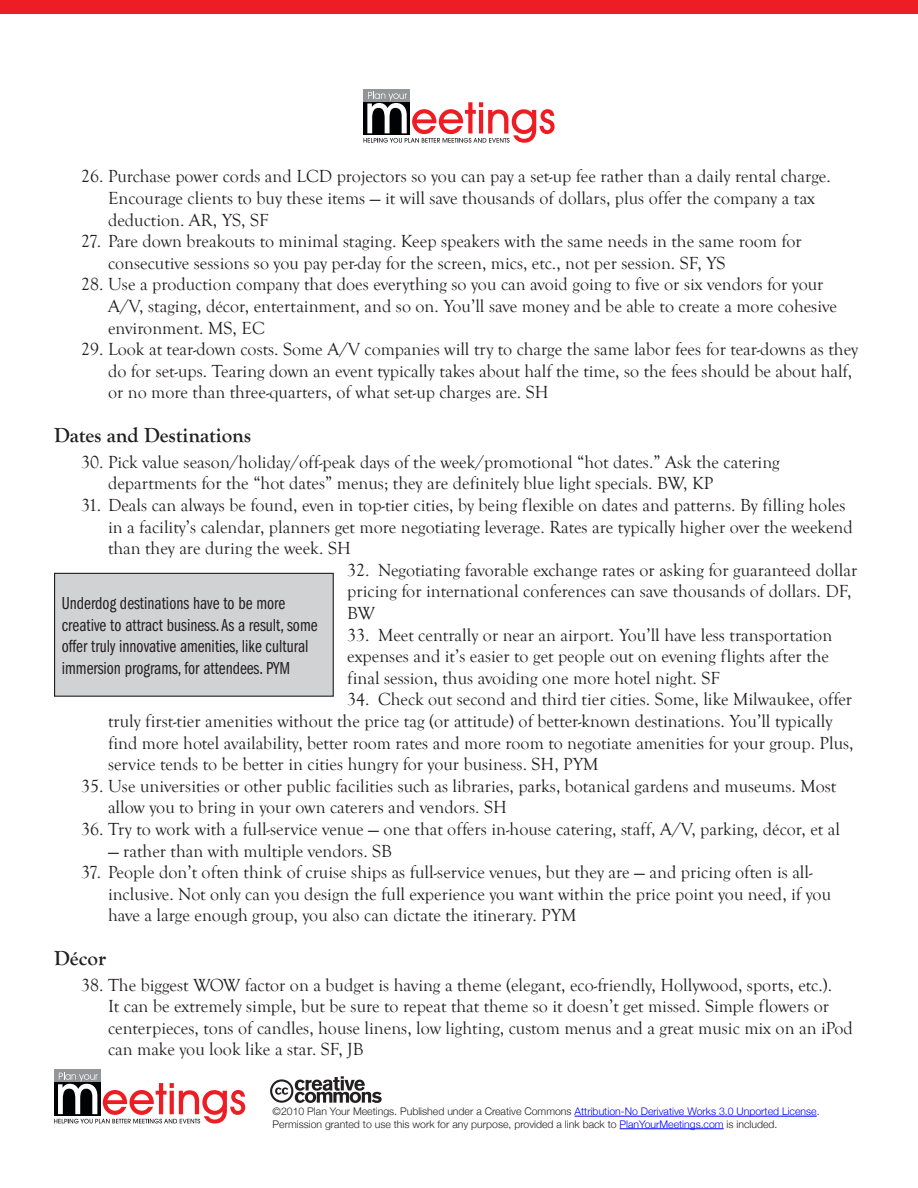
<style>
.page{position:relative;width:918px;height:1188px;background:#fff}
.page>*{position:absolute;margin:0;border:0;box-sizing:border-box;transform-origin:0 0}
.Heading_2{font:700 21px "Goudy Old Style T";color:#231f20}
.t1{font:18px/21.6px "Goudy Old Style T";color:#231f20}
.t2{font:18px/21.6px "Franklin Gothic Book Cmpr";color:#231f20}
.t3{font:300 10.5px/12.6px "Helvetica Neue";color:#231f20}
.s1{color:#00f}
</style>
<div class="page">
<div style="left:0;top:0;width:918px;height:14px;background:#ee1d23"></div>
<div style="left:363px;top:101px;width:47px;height:34px;background:#010203"></div>
<div style="left:363px;top:89px;width:47px;height:13px;background:#939598"></div>
<svg style="left:364px;top:92px;width:191px;height:51px"></svg>
<div style="left:54px;top:1070px;width:47px;height:12px;background:#939598"></div>
<svg style="left:54px;top:1073px;width:191px;height:51px"></svg>
<svg style="left:270px;top:1076px;width:112px;height:27px"></svg>
<hr style="left:575px;top:1116px;width:242px;height:1px;background:#00f">
<hr style="left:620px;top:1129px;width:104px;height:1px;background:#00f">
<div style="left:55px;top:573px;width:278px;height:123px;background:#d1d2d4"></div>
<div style="left:54px;top:573px;width:280px;height:124px;border:1px solid #231f20"></div>
<p class="t1" style="left:108px;top:166px;width:724px;text-indent:-27px">26. Purchase power cords and LCD projectors so you can pay a set-up fee rather than a daily rental charge.<br>Encourage clients to buy these items — it will save thousands of dollars, plus offer the company a tax deduction. AR, YS, SF</p>
<p class="t1" style="left:108px;top:231px;width:695px;text-indent:-27px">27. Pare down breakouts to minimal staging. Keep speakers with the same needs in the same room for consecutive sessions so you pay per-day for the screen, mics, etc., not per session. SF, YS</p>
<p class="t1" style="left:108px;top:274px;width:730px;text-indent:-27px">28. Use a production company that does everything so you can avoid going to five or six vendors for your<br>A/V, staging, décor, entertainment, and so on. You’ll save money and be able to create a more cohesive environment. MS, EC</p>
<p class="t1" style="left:108px;top:339px;width:752px;text-indent:-27px">29. Look at tear-down costs. Some A/V companies will try to charge the same labor fees for tear-downs as they do for set-ups. Tearing down an event typically takes about half the time, so the fees should be about half, or no more than three-quarters, of what set-up charges are. SH</p>
<p class="Heading_2" style="left:54px;top:423px;width:199px">Dates and Destinations</p>
<p class="t1" style="left:108px;top:451px;width:673px;text-indent:-27px">30. Pick value season/holiday/off-peak days of the week/promotional “hot dates.” Ask the catering departments for the “hot dates” menus; they are definitely blue light specials. BW, KP</p>
<p class="t1" style="left:108px;top:495px;width:746px;text-indent:-27px">31. Deals can always be found, even in top-tier cities, by being flexible on dates and patterns. By filling holes in a facility’s calendar, planners get more negotiating leverage. Rates are typically higher over the weekend than they are during the week. SH</p>
<p class="t1" style="left:347px;top:559px;width:512px">32. Negotiating favorable exchange rates or asking for guaranteed dollar pricing for international conferences can save thousands of dollars. DF,<br>BW</p>
<p class="t1" style="left:347px;top:624px;width:486px">33. Meet centrally or near an airport. You’ll have less transportation expenses and it’s easier to get people out on evening flights after the final session, thus avoiding one more hotel night. SF</p>
<p class="t1" style="left:108px;top:689px;width:747px;text-indent:239px">34. Check out second and third tier cities. Some, like Milwaukee, offer truly first-tier amenities without the price tag (or attitude) of better-known destinations. You’ll typically find more hotel availability, better room rates and more room to negotiate amenities for your group. Plus, service tends to be better in cities hungry for your business. SH, PYM</p>
<p class="t1" style="left:108px;top:775px;width:730px;text-indent:-27px">35. Use universities or other public facilities such as libraries, parks, botanical gardens and museums. Most allow you to bring in your own caterers and vendors. SH</p>
<p class="t1" style="left:81px;top:819px;width:760px">36. Try to work with a full-service venue — one that offers in-house catering, staff, A/V, parking, décor, et al</p>
<p class="t1" style="left:108px;top:840px;width:286px">— rather than with multiple vendors. SB</p>
<p class="t1" style="left:108px;top:862px;width:725px;text-indent:-27px">37. People don’t often think of cruise ships as full-service venues, but they are — and pricing often is all&shy;inclusive. Not only can you design the full experience you want within the price point you need, if you have a large enough group, you also can dictate the itinerary. PYM</p>
<p class="Heading_2" style="left:54px;top:946px;width:54px">Décor</p>
<p class="t1" style="left:108px;top:974px;width:746px;text-indent:-27px">38. The biggest WOW factor on a budget is having a theme (elegant, eco-friendly, Hollywood, sports, etc.).<br>It can be extremely simple, but be sure to repeat that theme so it doesn’t get missed. Simple flowers or centerpieces, tons of candles, house linens, low lighting, custom menus and a great music mix on an iPod can make you look like a star. SF, JB</p>
<p class="t2" style="left:62px;top:593px;width:257px">Underdog destinations have to be more creative to attract business. As a result, some offer truly innovative amenities, like cultural immersion programs, for attendees. PYM</p>
<p class="t3" style="left:273px;top:1105px;width:548px">©2010 Plan Your Meetings. Published under a Creative Commons <span class="s1">Attribution-No Derivative Works 3.0 Unported License</span>.<br>Permission granted to use this work for any purpose, provided a link back to <span class="s1">PlanYourMeetings.com</span> is included.</p>
</div>
